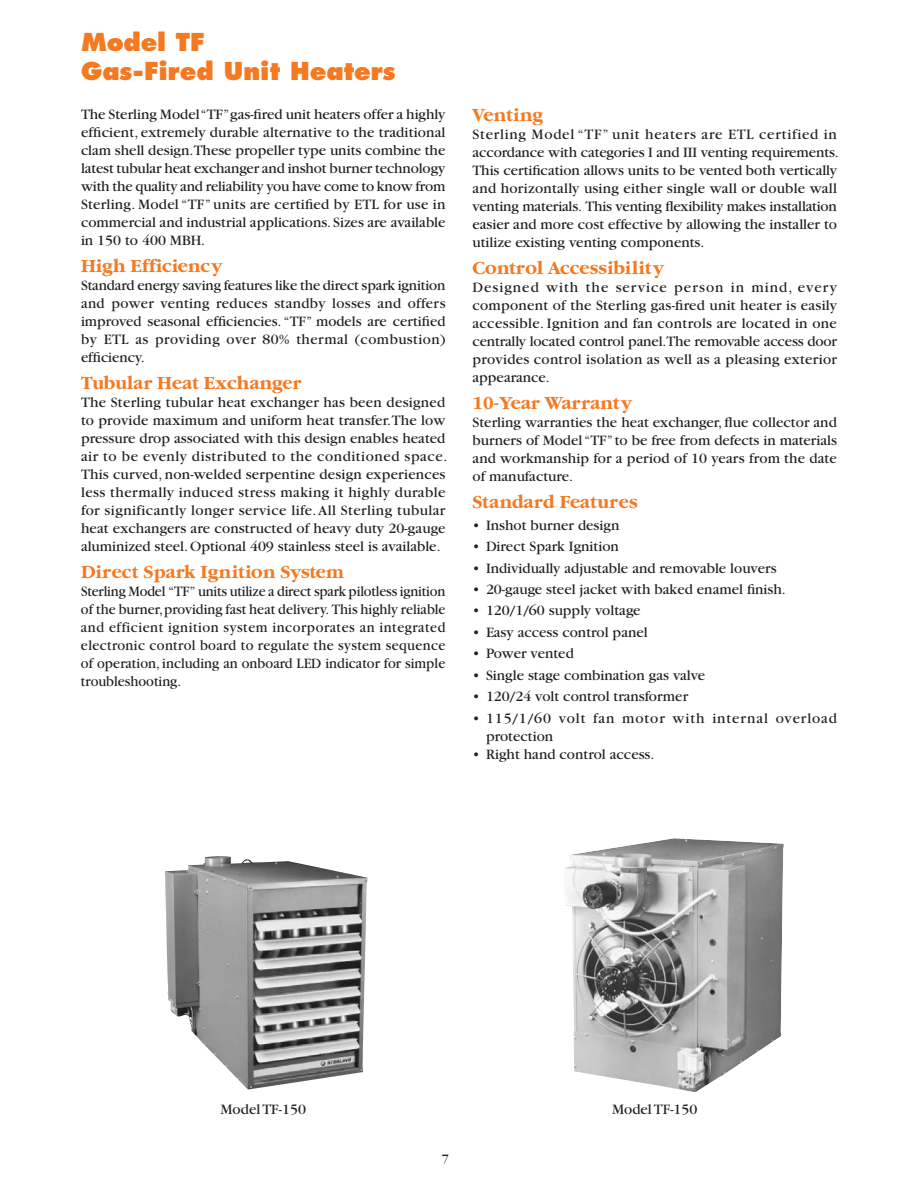
<style>
.page{position:relative;width:918px;height:1188px;background:#fff}
.page>*{position:absolute;margin:0;border:0;box-sizing:border-box;transform-origin:0 0}
.t1{font:800 24px/28.8px "Futura";color:#f47920}
.t2{font:18px "Garamond Bold DTC";color:#f47920}
.t3{font:15px/18px "Garamond";color:#231f20;text-align:justify}
.t4{font:15px/18px "Garamond";color:#231f20;text-align:justify;scale:.95 1}
.t5{font:15px/18px "Garamond";letter-spacing:.06em;color:#231f20}
.t6{font:13.5px "Garamond";color:#231f20}
</style>
<div class="page">
<img style="left:565px;top:838px;width:219px;height:254px">
<img style="left:164px;top:856px;width:204px;height:234px">
<h1 class="t1" style="left:81px;top:30px;width:316px">Model TF<br>Gas-Fired Unit Heaters</h1>
<p class="t3" style="left:81px;top:107px;width:366px">The Sterling Model “TF” gas-fired unit heaters offer a highly efficient, extremely durable alternative to the traditional clam shell design.These propeller type units combine the latest tubular heat exchanger and inshot burner technology with the quality and reliability you have come to know from Sterling. Model “TF” units are certified by ETL for use in commercial and industrial applications. Sizes are available in 150 to 400 MBH.</p>
<p class="t2" style="left:81px;top:260px;width:143px">High Efficiency</p>
<p class="t3" style="left:81px;top:278px;width:366px">Standard energy saving features like the direct spark ignition and power venting reduces standby losses and offers improved seasonal efficiencies. “TF” models are certified by ETL as providing over 80% thermal (combustion) efficiency.</p>
<p class="t2" style="left:81px;top:377px;width:222px">Tubular Heat Exchanger</p>
<p class="t3" style="left:81px;top:395px;width:368px;text-align:left">The Sterling tubular heat exchanger has been designed to provide maximum and uniform heat transfer.The low pressure drop associated with this design enables heated air to be evenly distributed to the conditioned space.<br>This curved, non-welded serpentine design experiences less thermally induced stress making it highly durable for significantly longer service life. All Sterling tubular heat exchangers are constructed of heavy duty 20-gauge aluminized steel. Optional 409 stainless steel is available.</p>
<p class="t2" style="left:81px;top:566px;width:264px">Direct Spark Ignition System</p>
<p class="t4" style="left:81px;top:584px;width:385px">Sterling Model “TF” units utilize a direct spark pilotless ignition of the burner, providing fast heat delivery. This highly reliable and efficient ignition system incorporates an integrated electronic control board to regulate the system sequence of operation, including an onboard LED indicator for simple troubleshooting.</p>
<p class="t2" style="left:472px;top:108px;width:72px">Venting</p>
<p class="t3" style="left:472px;top:127px;width:368px;text-align:left">Sterling Model “TF” unit heaters are ETL certified in accordance with categories I and III venting requirements.<br>This certification allows units to be vented both vertically and horizontally using either single wall or double wall venting materials. This venting flexibility makes installation easier and more cost effective by allowing the installer to utilize existing venting components.</p>
<p class="t2" style="left:472px;top:261px;width:193px">Control Accessibility</p>
<p class="t3" style="left:472px;top:280px;width:366px">Designed with the service person in mind, every component of the Sterling gas-fired unit heater is easily accessible. Ignition and fan controls are located in one centrally located control panel.The removable access door provides control isolation as well as a pleasing exterior appearance.</p>
<p class="t2" style="left:472px;top:396px;width:161px">10-Year Warranty</p>
<p class="t3" style="left:472px;top:415px;width:366px">Sterling warranties the heat exchanger, flue collector and burners of Model “TF” to be free from defects in materials and workmanship for a period of 10 years from the date of manufacture.</p>
<p class="t2" style="left:472px;top:495px;width:167px">Standard Features</p>
<p class="t3" style="left:472px;top:517px;width:148px">• Inshot burner design</p>
<p class="t3" style="left:472px;top:539px;width:148px">• Direct Spark Ignition</p>
<p class="t3" style="left:472px;top:560px;width:306px">• Individually adjustable and removable louvers</p>
<p class="t3" style="left:472px;top:582px;width:315px">• 20-gauge steel jacket with baked enamel finish.</p>
<p class="t3" style="left:472px;top:603px;width:170px">• 120/1/60 supply voltage</p>
<p class="t3" style="left:472px;top:625px;width:177px">• Easy access control panel</p>
<p class="t3" style="left:472px;top:646px;width:103px">• Power vented</p>
<p class="t3" style="left:472px;top:667px;width:234px">• Single stage combination gas valve</p>
<p class="t3" style="left:472px;top:689px;width:217px">• 120/24 volt control transformer</p>
<p class="t5" style="left:486px;top:710px;width:353px;text-indent:-14px">• 115/1/60 volt fan motor with internal overload protection</p>
<p class="t3" style="left:472px;top:746px;width:183px">• Right hand control access.</p>
<p class="t3" style="left:221px;top:1102px;width:87px">Model TF-150</p>
<p class="t3" style="left:612px;top:1102px;width:87px">Model TF-150</p>
<p class="t6" style="left:442px;top:1154px;width:9px">7</p>
</div>
